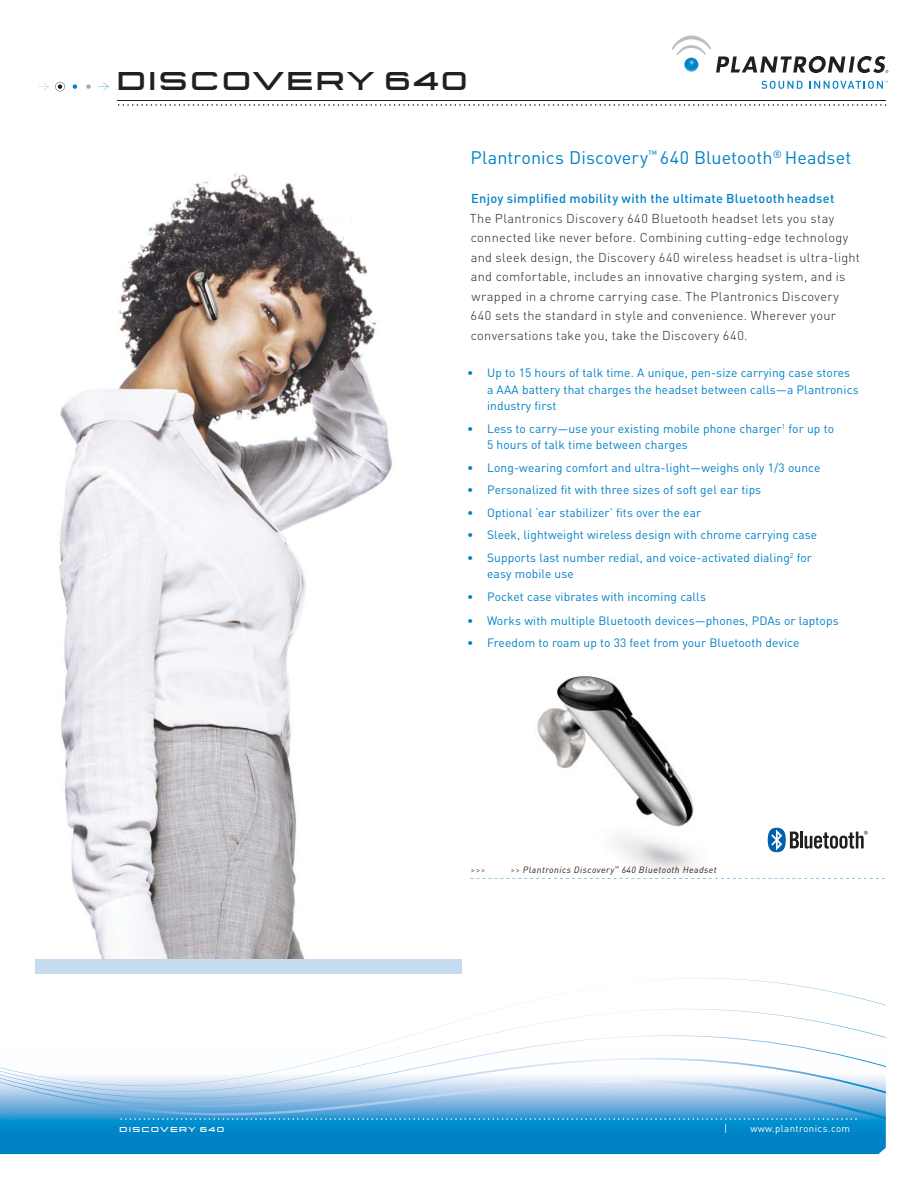
<style>
.page{position:relative;width:918px;height:1188px;background:#fff}
.page>*{position:absolute;margin:0;border:0;box-sizing:border-box;transform-origin:0 0}
.t1{font:500 27px "Q Type Ext";letter-spacing:.05em;color:#231f20}
.t2{font:18px "DIN";letter-spacing:.005em;color:#0081c6}
.t3{font:300 12.75px/19.5px "DIN";letter-spacing:.025em;color:#231f20}
.t4{font:500 12.75px "DIN";letter-spacing:.025em;color:#0081c6}
.t5{font:12px/16.5px "DIN";letter-spacing:.01em;color:#0081c6}
.t6{font:9.75px "DIN";letter-spacing:.04em;color:#fff}
.t7{font:italic 9px "DIN";letter-spacing:.05em;color:#231f20}
.t8{font:300 9px "DIN";color:#231f20}
.t9{font:500 7.5px "Q Type Ext";letter-spacing:.13em;color:#fff}
.s1{font-weight:300;font-style:normal}
</style>
<div class="page">
<img style="left:59px;top:173px;width:333px;height:786px">
<img style="left:536px;top:676px;width:158px;height:197px">
<img style="left:0;top:1121px;width:886px;height:33px">
<svg style="left:0;top:1107px;width:886px;height:14px;background:#46a0d6"></svg>
<svg style="left:0;top:1096px;width:886px;height:11px;background:#87b8e1"></svg>
<svg style="left:0;top:1090px;width:886px;height:6px;background:#aeccea"></svg>
<svg style="left:0;top:978px;width:886px;height:112px"></svg>
<hr style="left:118px;top:101px;width:768px;height:1px;background:#231f20">
<svg style="left:98px;top:82px;width:11px;height:9px"></svg>
<svg style="left:38px;top:82px;width:11px;height:9px"></svg>
<svg style="left:73px;top:84px;width:4px;height:5px"></svg>
<svg style="left:86px;top:84px;width:5px;height:5px"></svg>
<svg style="left:55px;top:82px;width:10px;height:9px"></svg>
<svg style="left:118px;top:104px;width:768px;height:2px"></svg>
<svg style="left:762px;top:81px;width:41px;height:8px"></svg>
<svg style="left:810px;top:81px;width:78px;height:8px"></svg>
<svg style="left:672px;top:36px;width:216px;height:37px"></svg>
<svg style="left:120px;top:1118px;width:737px;height:2px"></svg>
<hr style="left:800px;top:832px;width:3px;height:16px;background:#231f20">
<svg style="left:768px;top:828px;width:31px;height:24px"></svg>
<svg style="left:805px;top:831px;width:63px;height:18px"></svg>
<div style="left:36px;top:959px;width:426px;height:14px;background:#c6daf0"></div>
<svg style="left:471px;top:878px;width:414px;height:1px"></svg>
<h1 class="t1" style="left:116px;top:71px;width:353px">DISCOVERY 640</h1>
<h2 class="t2" style="left:471px;top:152px;width:382px">Plantronics Discovery<sup>™</sup> 640 Bluetooth<sup>®</sup> Headset</h2>
<p class="t4" style="left:471px;top:194px;width:365px">Enjoy simplified mobility with the ultimate Bluetooth headset</p>
<p class="t3" style="left:470px;top:210px;width:392px">The Plantronics Discovery 640 Bluetooth headset lets you stay connected like never before. Combining cutting-edge technology and sleek design, the Discovery 640 wireless headset is ultra-light and comfortable, includes an innovative charging system, and is wrapped in a chrome carrying case. The Plantronics Discovery 640 sets the standard in style and convenience. Wherever your conversations take you, take the Discovery 640.</p>
<p class="t5" style="left:487px;top:366px;width:373px;text-indent:-20px">• Up to 15 hours of talk time. A unique, pen-size carrying case stores a AAA battery that charges the headset between calls—a Plantronics industry first</p>
<p class="t5" style="left:487px;top:422px;width:348px;text-indent:-20px">• Less to carry—use your existing mobile phone charger<sup>1</sup> for up to<br>5 hours of talk time between charges</p>
<p class="t5" style="left:467px;top:461px;width:355px">• Long-wearing comfort and ultra-light—weighs only 1/3 ounce</p>
<p class="t5" style="left:467px;top:483px;width:295px">• Personalized fit with three sizes of soft gel ear tips</p>
<p class="t5" style="left:467px;top:506px;width:235px">• Optional ‘ear stabilizer’ fits over the ear</p>
<p class="t5" style="left:467px;top:528px;width:352px">• Sleek, lightweight wireless design with chrome carrying case</p>
<p class="t5" style="left:487px;top:551px;width:326px;text-indent:-20px">• Supports last number redial, and voice-activated dialing<sup>2</sup> for easy mobile use</p>
<p class="t5" style="left:467px;top:590px;width:240px">• Pocket case vibrates with incoming calls</p>
<p class="t5" style="left:467px;top:614px;width:373px">• Works with multiple Bluetooth devices—phones, PDAs or laptops</p>
<p class="t5" style="left:467px;top:636px;width:334px">• Freedom to roam up to 33 feet from your Bluetooth device</p>
<p class="t8" style="left:471px;top:867px;width:16px">&gt;&gt;&gt;</p>
<p class="t7" style="left:511px;top:866px;width:208px"><span class="s1">&gt;&gt;</span> Plantronics Discovery<sup>™</sup> 640 Bluetooth Headset</p>
<p class="t9" style="left:119px;top:1127px;width:106px">DISCOVERY 640</p>
<p class="t6" style="left:724px;top:1125px;width:5px">|</p>
<p class="t6" style="left:750px;top:1125px;width:101px">www.plantronics.com</p>
</div>
